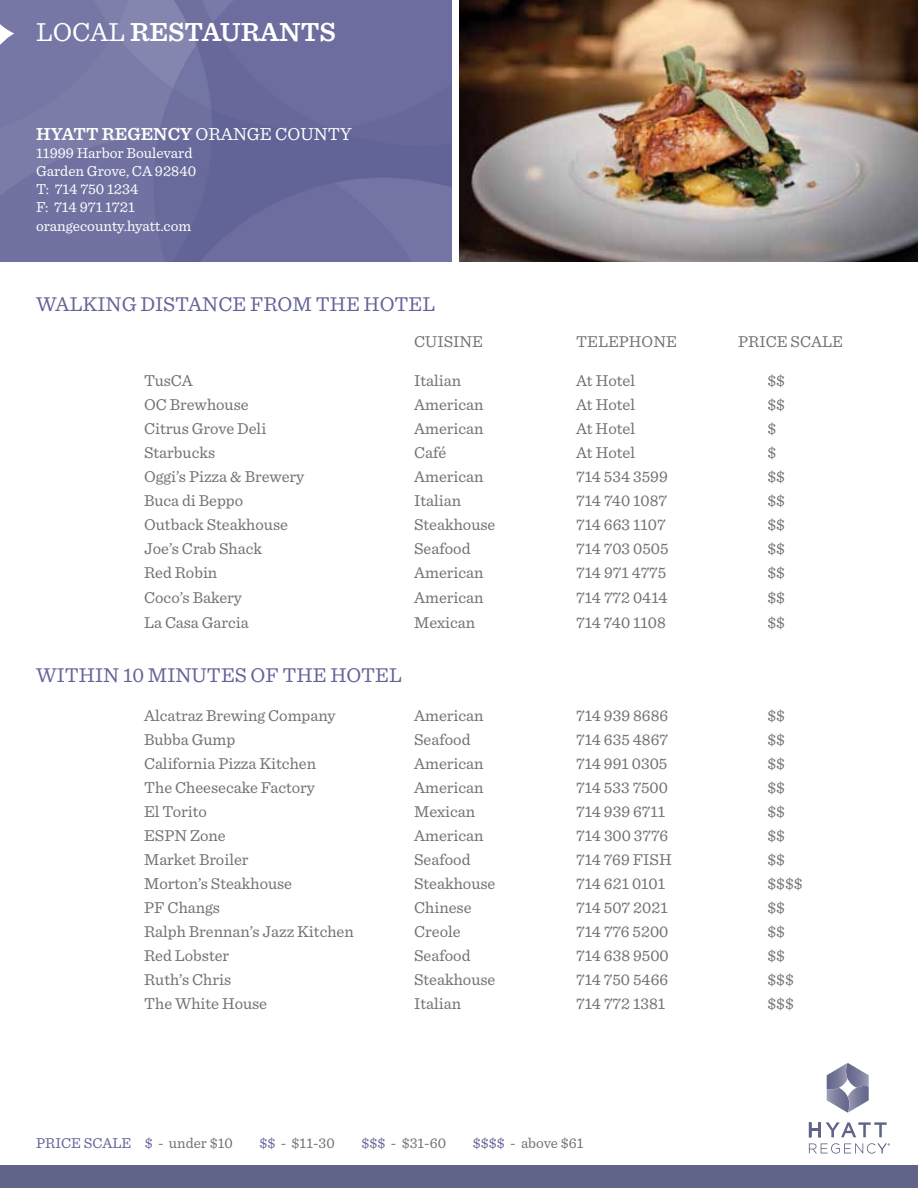
<style>
.page{position:relative;width:918px;height:1188px;background:#fff}
.page>*{position:absolute;margin:0;border:0;box-sizing:border-box;transform-origin:0 0}
.t1{font:600 27.3px "Sentinel";color:#fff}
.t2{font:21px "Sentinel";color:#626397}
.t3{font:600 18.15px "Sentinel";color:#fff}
.t4{font:16.5px "Sentinel";color:#707171}
.t5{font:15.15px/18.1px "Sentinel";color:#fff}
.t6{font:15px "Sentinel";color:#707171}
.t7{font:15px "Sentinel";color:#626397}
.s1{font-weight:400}
.s2{color:#707171}
.s3{color:#626397}
</style>
<div class="page">
<img style="left:0;top:0;width:452px;height:261px">
<img style="left:459px;top:0;width:459px;height:261px">
<svg style="left:809px;top:1122px;width:78px;height:15px"></svg>
<img style="left:827px;top:1090px;width:21px;height:23px">
<img style="left:827px;top:1064px;width:19px;height:26px">
<img style="left:846px;top:1063px;width:23px;height:23px">
<img style="left:848px;top:1086px;width:21px;height:27px">
<svg style="left:809px;top:1143px;width:81px;height:11px"></svg>
<div style="left:0;top:1166px;width:918px;height:22px;background:#606488"></div>
<svg style="left:0;top:0;width:14px;height:61px"></svg>
<h1 class="t1" style="left:36px;top:11px;width:301px"><span class="s1">LOCAL</span> RESTAURANTS</h1>
<p class="t3" style="left:36px;top:120px;width:317px">HYATT REGENCY <span class="s1">ORANGE COUNTY</span></p>
<p class="t5" style="left:36px;top:143px;width:162px">11999 Harbor Boulevard<br>Garden Grove, CA 92840<br>T: 714 750 1234<br>F: 714 971 1721 orangecounty.hyatt.com</p>
<p class="t2" style="left:36px;top:289px;width:401px">WALKING DISTANCE FROM THE HOTEL</p>
<p class="t4" style="left:414px;top:330px;width:70px">CUISINE</p>
<p class="t4" style="left:576px;top:330px;width:102px">TELEPHONE</p>
<p class="t4" style="left:738px;top:330px;width:106px">PRICE SCALE</p>
<p class="t4" style="left:144px;top:369px;width:50px">TusCA</p>
<p class="t4" style="left:414px;top:369px;width:49px">Italian</p>
<p class="t4" style="left:576px;top:369px;width:60px">At Hotel</p>
<p class="t4" style="left:768px;top:369px;width:19px">$$</p>
<p class="t4" style="left:144px;top:393px;width:106px">OC Brewhouse</p>
<p class="t4" style="left:414px;top:393px;width:71px">American</p>
<p class="t4" style="left:576px;top:393px;width:60px">At Hotel</p>
<p class="t4" style="left:767px;top:393px;width:19px">$$</p>
<p class="t4" style="left:144px;top:417px;width:124px">Citrus Grove Deli</p>
<p class="t4" style="left:414px;top:417px;width:71px">American</p>
<p class="t4" style="left:576px;top:417px;width:60px">At Hotel</p>
<p class="t4" style="left:767px;top:417px;width:10px">$</p>
<p class="t4" style="left:144px;top:441px;width:73px">Starbucks</p>
<p class="t4" style="left:414px;top:441px;width:34px">Café</p>
<p class="t4" style="left:576px;top:441px;width:60px">At Hotel</p>
<p class="t4" style="left:768px;top:441px;width:10px">$</p>
<p class="t4" style="left:144px;top:465px;width:162px">Oggi’s Pizza &amp; Brewery</p>
<p class="t4" style="left:414px;top:465px;width:71px">American</p>
<p class="t4" style="left:576px;top:465px;width:93px">714 534 3599</p>
<p class="t4" style="left:767px;top:465px;width:19px">$$</p>
<p class="t4" style="left:144px;top:489px;width:101px">Buca di Beppo</p>
<p class="t4" style="left:414px;top:489px;width:49px">Italian</p>
<p class="t4" style="left:576px;top:489px;width:93px">714 740 1087</p>
<p class="t4" style="left:768px;top:489px;width:19px">$$</p>
<p class="t4" style="left:144px;top:513px;width:145px">Outback Steakhouse</p>
<p class="t4" style="left:414px;top:513px;width:83px">Steakhouse</p>
<p class="t4" style="left:576px;top:513px;width:91px">714 663 1107</p>
<p class="t4" style="left:767px;top:513px;width:19px">$$</p>
<p class="t4" style="left:144px;top:537px;width:119px">Joe’s Crab Shack</p>
<p class="t4" style="left:414px;top:537px;width:58px">Seafood</p>
<p class="t4" style="left:576px;top:537px;width:94px">714 703 0505</p>
<p class="t4" style="left:767px;top:537px;width:19px">$$</p>
<p class="t4" style="left:144px;top:561px;width:75px">Red Robin</p>
<p class="t4" style="left:414px;top:561px;width:71px">American</p>
<p class="t4" style="left:576px;top:561px;width:92px">714 971 4775</p>
<p class="t4" style="left:767px;top:561px;width:19px">$$</p>
<p class="t4" style="left:144px;top:585px;width:100px">Coco’s Bakery</p>
<p class="t4" style="left:414px;top:585px;width:71px">American</p>
<p class="t4" style="left:576px;top:585px;width:93px">714 772 0414</p>
<p class="t4" style="left:767px;top:585px;width:19px">$$</p>
<p class="t4" style="left:144px;top:610px;width:106px">La Casa Garcia</p>
<p class="t4" style="left:414px;top:610px;width:63px">Mexican</p>
<p class="t4" style="left:576px;top:610px;width:91px">714 740 1108</p>
<p class="t4" style="left:767px;top:610px;width:19px">$$</p>
<p class="t2" style="left:36px;top:659px;width:367px">WITHIN 10 MINUTES OF THE HOTEL</p>
<p class="t4" style="left:144px;top:703px;width:193px">Alcatraz Brewing Company</p>
<p class="t4" style="left:414px;top:703px;width:71px">American</p>
<p class="t4" style="left:576px;top:703px;width:94px">714 939 8686</p>
<p class="t4" style="left:767px;top:703px;width:19px">$$</p>
<p class="t4" style="left:144px;top:727px;width:93px">Bubba Gump</p>
<p class="t4" style="left:414px;top:727px;width:58px">Seafood</p>
<p class="t4" style="left:576px;top:727px;width:94px">714 635 4867</p>
<p class="t4" style="left:767px;top:727px;width:19px">$$</p>
<p class="t4" style="left:144px;top:751px;width:173px">California Pizza Kitchen</p>
<p class="t4" style="left:414px;top:751px;width:71px">American</p>
<p class="t4" style="left:576px;top:751px;width:93px">714 991 0305</p>
<p class="t4" style="left:767px;top:751px;width:19px">$$</p>
<p class="t4" style="left:144px;top:775px;width:173px">The Cheesecake Factory</p>
<p class="t4" style="left:414px;top:775px;width:71px">American</p>
<p class="t4" style="left:576px;top:775px;width:93px">714 533 7500</p>
<p class="t4" style="left:767px;top:775px;width:19px">$$</p>
<p class="t4" style="left:144px;top:799px;width:64px">El Torito</p>
<p class="t4" style="left:414px;top:799px;width:63px">Mexican</p>
<p class="t4" style="left:576px;top:799px;width:91px">714 939 6711</p>
<p class="t4" style="left:767px;top:799px;width:19px">$$</p>
<p class="t4" style="left:144px;top:823px;width:83px">ESPN Zone</p>
<p class="t4" style="left:414px;top:823px;width:71px">American</p>
<p class="t4" style="left:576px;top:823px;width:94px">714 300 3776</p>
<p class="t4" style="left:767px;top:823px;width:19px">$$</p>
<p class="t4" style="left:144px;top:847px;width:106px">Market Broiler</p>
<p class="t4" style="left:414px;top:847px;width:58px">Seafood</p>
<p class="t4" style="left:576px;top:847px;width:97px">714 769 FISH</p>
<p class="t4" style="left:767px;top:847px;width:19px">$$</p>
<p class="t4" style="left:144px;top:871px;width:150px">Morton’s Steakhouse</p>
<p class="t4" style="left:414px;top:871px;width:83px">Steakhouse</p>
<p class="t4" style="left:576px;top:871px;width:91px">714 621 0101</p>
<p class="t4" style="left:767px;top:871px;width:37px">$$$$</p>
<p class="t4" style="left:144px;top:895px;width:77px">PF Changs</p>
<p class="t4" style="left:414px;top:895px;width:59px">Chinese</p>
<p class="t4" style="left:576px;top:895px;width:93px">714 507 2021</p>
<p class="t4" style="left:767px;top:895px;width:19px">$$</p>
<p class="t4" style="left:144px;top:919px;width:211px">Ralph Brennan’s Jazz Kitchen</p>
<p class="t4" style="left:414px;top:919px;width:48px">Creole</p>
<p class="t4" style="left:576px;top:919px;width:94px">714 776 5200</p>
<p class="t4" style="left:768px;top:919px;width:19px">$$</p>
<p class="t4" style="left:144px;top:943px;width:87px">Red Lobster</p>
<p class="t4" style="left:414px;top:943px;width:58px">Seafood</p>
<p class="t4" style="left:576px;top:943px;width:94px">714 638 9500</p>
<p class="t4" style="left:767px;top:943px;width:19px">$$</p>
<p class="t4" style="left:144px;top:967px;width:89px">Ruth’s Chris</p>
<p class="t4" style="left:414px;top:967px;width:83px">Steakhouse</p>
<p class="t4" style="left:576px;top:967px;width:94px">714 750 5466</p>
<p class="t4" style="left:767px;top:967px;width:28px">$$$</p>
<p class="t4" style="left:144px;top:991px;width:125px">The White House</p>
<p class="t4" style="left:414px;top:991px;width:49px">Italian</p>
<p class="t4" style="left:576px;top:991px;width:91px">714 772 1381</p>
<p class="t4" style="left:767px;top:991px;width:28px">$$$</p>
<p class="t7" style="left:36px;top:1132px;width:198px">PRICE SCALE $ <span class="s2">- under $10</span></p>
<p class="t6" style="left:259px;top:1132px;width:77px"><span class="s3">$$</span> - $11-30</p>
<p class="t6" style="left:361px;top:1132px;width:86px"><span class="s3">$$$</span> - $31-60</p>
<p class="t6" style="left:473px;top:1132px;width:112px"><span class="s3">$$$$</span> - above $61</p>
</div>
